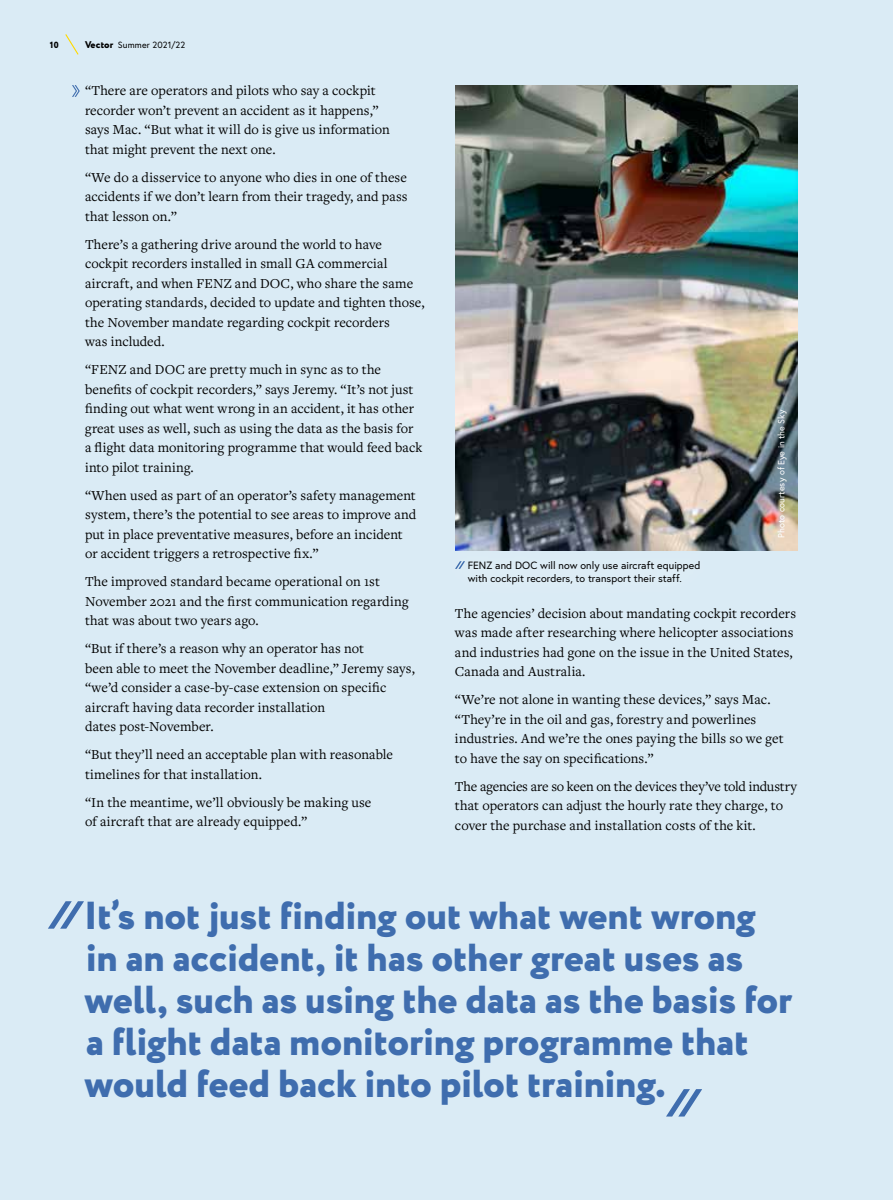
<style>
.page{position:relative;width:893px;height:1200px;background:#fff}
.page>*{position:absolute;margin:0;border:0;box-sizing:border-box;transform-origin:0 0}
.t1{font:800 39px/42px "Circe";letter-spacing:-.005em;color:#3f6dae}
.t2{font:14.25px/19.5px "Freight Text Pro";letter-spacing:.005em;color:#000}
.t3{font:10.5px/13.5px "Europa";letter-spacing:.005em;color:#000}
.t4{font:9px "Europa";letter-spacing:.005em;color:#fff}
.t5{font:9px "Europa";letter-spacing:.02em;color:#000}
.t6{font:800 9px "Circe";color:#000}
.s1{font-family:"Circe";font-weight:800;font-size:9.75px}
</style>
<div class="page">
<div style="left:0;top:0;width:893px;height:1199px;background:#daebf5"></div>
<svg style="left:48px;top:901px;width:36px;height:27px"></svg>
<svg style="left:666px;top:1089px;width:36px;height:27px"></svg>
<svg style="left:455px;top:561px;width:10px;height:7px"></svg>
<img style="left:455px;top:85px;width:342px;height:465px">
<svg style="left:72px;top:85px;width:8px;height:12px"></svg>
<svg style="left:65px;top:34px;width:14px;height:21px"></svg>
<p class="t6" style="left:50px;top:38px;width:10px">10</p>
<p class="t5" style="left:85px;top:39px;width:102px"><span class="s1">Vector</span> Summer 2021/22</p>
<p class="t2" style="left:85px;top:80px;width:306px">“There are operators and pilots who say a cockpit recorder won’t prevent an accident as it happens,” says Mac. “But what it will do is give us information that might prevent the next one.</p>
<p class="t2" style="left:85px;top:167px;width:324px;text-align:justify">“We do a disservice to anyone who dies in one of these accidents if we don’t learn from their tragedy, and pass that lesson on.”</p>
<p class="t2" style="left:85px;top:234px;width:341px">There’s a gathering drive around the world to have cockpit recorders installed in small GA commercial aircraft, and when FENZ and DOC, who share the same operating standards, decided to update and tighten those, the November mandate regarding cockpit recorders<br>was included.</p>
<p class="t2" style="left:85px;top:359px;width:339px">“FENZ and DOC are pretty much in sync as to the benefits of cockpit recorders,” says Jeremy. “It’s not just finding out what went wrong in an accident, it has other great uses as well, such as using the data as the basis for a flight data monitoring programme that would feed back into pilot training.</p>
<p class="t2" style="left:85px;top:485px;width:333px">“When used as part of an operator’s safety management system, there’s the potential to see areas to improve and put in place preventative measures, before an incident or accident triggers a retrospective fix.”</p>
<p class="t2" style="left:85px;top:571px;width:325px">The improved standard became operational on 1st<br>November 2021 and the first communication regarding that was about two years ago.</p>
<p class="t2" style="left:85px;top:638px;width:331px">“But if there’s a reason why an operator has not<br>been able to meet the November deadline,” Jeremy says, “we’d consider a case-by-case extension on specific aircraft having data recorder installation<br>dates post-November.</p>
<p class="t2" style="left:85px;top:744px;width:310px">“But they’ll need an acceptable plan with reasonable timelines for that installation.</p>
<p class="t2" style="left:85px;top:792px;width:288px">“In the meantime, we’ll obviously be making use of aircraft that are already equipped.”</p>
<p class="t3" style="left:468px;top:558px;width:234px">FENZ and DOC will now only use aircraft equipped with cockpit recorders, to transport their staff.</p>
<p class="t4" style="left:776px;top:537px;width:130px;rotate:-90deg">Photo courtesy of Eye in the Sky</p>
<p class="t2" style="left:455px;top:602px;width:343px">The agencies’ decision about mandating cockpit recorders was made after researching where helicopter associations and industries had gone on the issue in the United States, Canada and Australia.</p>
<p class="t2" style="left:455px;top:689px;width:330px">“We’re not alone in wanting these devices,” says Mac. “They’re in the oil and gas, forestry and powerlines industries. And we’re the ones paying the bills so we get to have the say on specifications.”</p>
<p class="t2" style="left:455px;top:775px;width:343px">The agencies are so keen on the devices they’ve told industry that operators can adjust the hourly rate they charge, to cover the purchase and installation costs of the kit.</p>
<h1 class="t1" style="left:84px;top:896px;width:710px">It’s not just finding out what went wrong in an accident, it has other great uses as well, such as using the data as the basis for a flight data monitoring programme that would feed back into pilot training.</h1>
</div>
